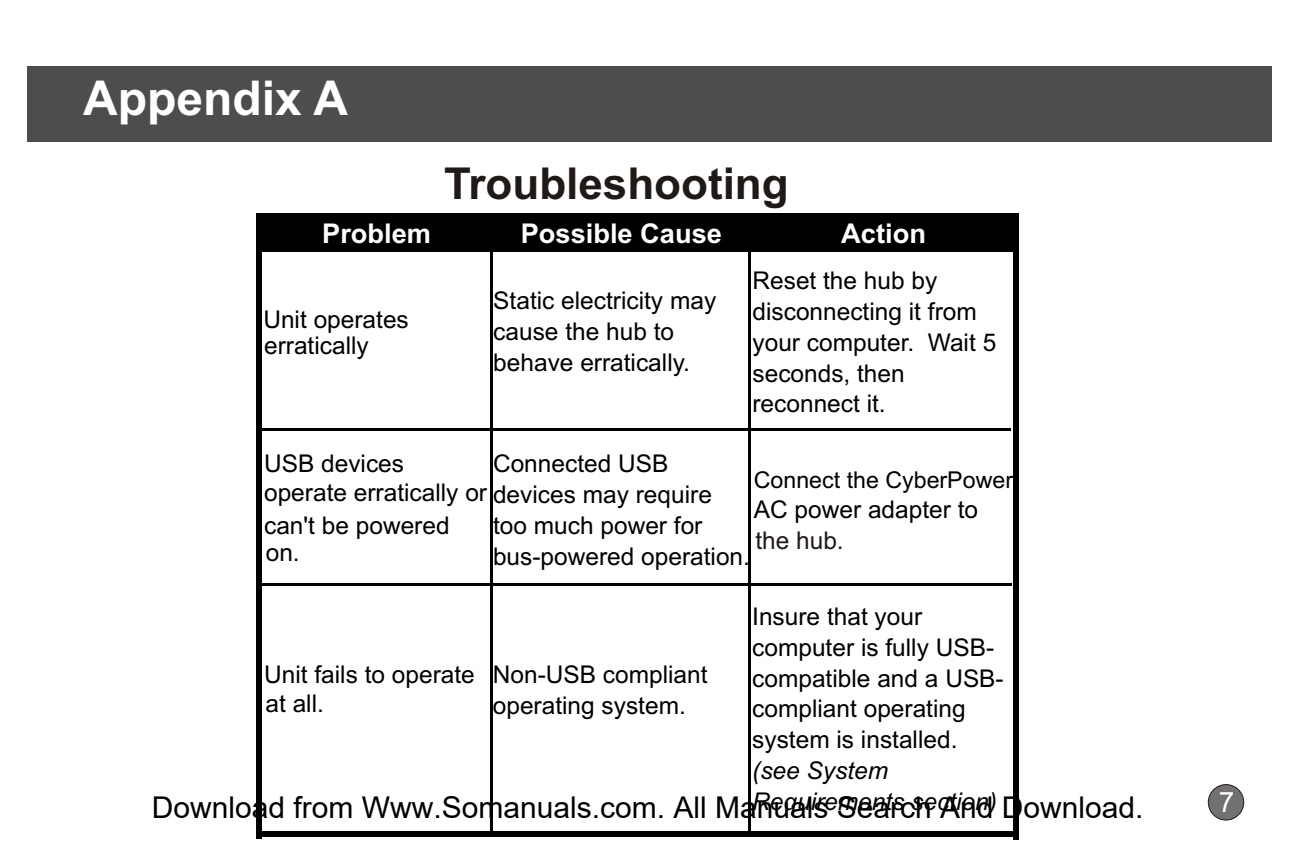
<style>
.page{position:relative;width:1296px;height:864px;background:#fff}
.page>*{position:absolute;margin:0;border:0;box-sizing:border-box;transform-origin:0 0}
.t1{font:700 48px "Arial";color:#fff}
.t2{font:700 44px "Arial";color:#1f1a17}
.t3{font:30px "Arial";color:#000}
.t4{font:28px "Arial";color:#fff}
.t5{font:700 27.2px "Arial";color:#fff}
.t6{font:24.4px/30.8px "Arial";color:#000}
.t7{font:italic 24.4px/30.8px "Arial";color:#000}
.t8{font:24.4px "Arial";color:#1f1a17}
.t9{font:23.2px "Arial";color:#000}
</style>
<div class="page">
<div style="left:27px;top:66px;width:1245px;height:76px;background:#4d4d4d"></div>
<div style="left:259px;top:216px;width:757px;height:34px;background:#000"></div>
<div style="left:257px;top:214px;width:5px;height:625px;background:#000"></div>
<hr style="left:490px;top:219px;width:3px;height:614px;background:#000">
<hr style="left:748px;top:219px;width:2px;height:614px;background:#000">
<div style="left:1013px;top:219px;width:5px;height:620px;background:#000"></div>
<div style="left:262px;top:214px;width:756px;height:5px;background:#000"></div>
<hr style="left:262px;top:249px;width:751px;height:2px;background:#000">
<hr style="left:260px;top:429px;width:751px;height:2px;background:#000">
<hr style="left:261px;top:583px;width:751px;height:3px;background:#000">
<div style="left:262px;top:832px;width:756px;height:5px;background:#000"></div>
<div style="left:1208px;top:784px;width:36px;height:36px;background:#737070;border:1px solid #1f1a17;border-radius:50%"></div>
<h1 class="t1" style="left:83px;top:81px;width:266px">Appendix A</h1>
<h2 class="t2" style="left:444px;top:167px;width:346px">Troubleshooting</h2>
<p class="t5" style="left:322px;top:223px;width:110px">Problem</p>
<p class="t5" style="left:521px;top:223px;width:203px">Possible Cause</p>
<p class="t5" style="left:841px;top:223px;width:86px">Action</p>
<p class="t6" style="left:263px;top:309px;width:147px;line-height:25.2px">Unit operates erratically</p>
<p class="t6" style="left:493px;top:287px;width:224px">Static electricity may cause the hub to behave erratically.</p>
<p class="t6" style="left:753px;top:267px;width:245px">Reset the hub by disconnecting it from your computer. Wait 5 seconds, then reconnect it.</p>
<p class="t6" style="left:264px;top:451px;width:449px;line-height:29.2px">USB devices<br>operate erratically or devices may require</p>
<p class="t6" style="left:264px;top:514px;width:187px;line-height:27.6px">can't be powered on.</p>
<p class="t6" style="left:493px;top:451px;width:177px">Connected USB</p>
<p class="t9" style="left:754px;top:471px;width:261px">Connect the CyberPower</p>
<p class="t6" style="left:754px;top:497px;width:226px">AC power adapter to</p>
<p class="t6" style="left:493px;top:512px;width:259px">too much power for bus-powered operation.</p>
<p class="t8" style="left:755px;top:531px;width:90px">the hub.</p>
<p class="t6" style="left:752px;top:603px;width:253px">Insure that your computer is fully USB&shy;compatible and a USB&shy;compliant operating system is installed.</p>
<p class="t7" style="left:752px;top:757px;width:246px">(see System<br>Requirements section)</p>
<p class="t6" style="left:264px;top:662px;width:212px;line-height:29.6px">Unit fails to operate at all.</p>
<p class="t6" style="left:493px;top:661px;width:216px">Non-USB compliant operating system.</p>
<p class="t3" style="left:152px;top:791px;width:993px">Download from Www.Somanuals.com. All Manuals Search And Download.</p>
<p class="t4" style="left:1219px;top:791px;width:17px">7</p>
</div>
